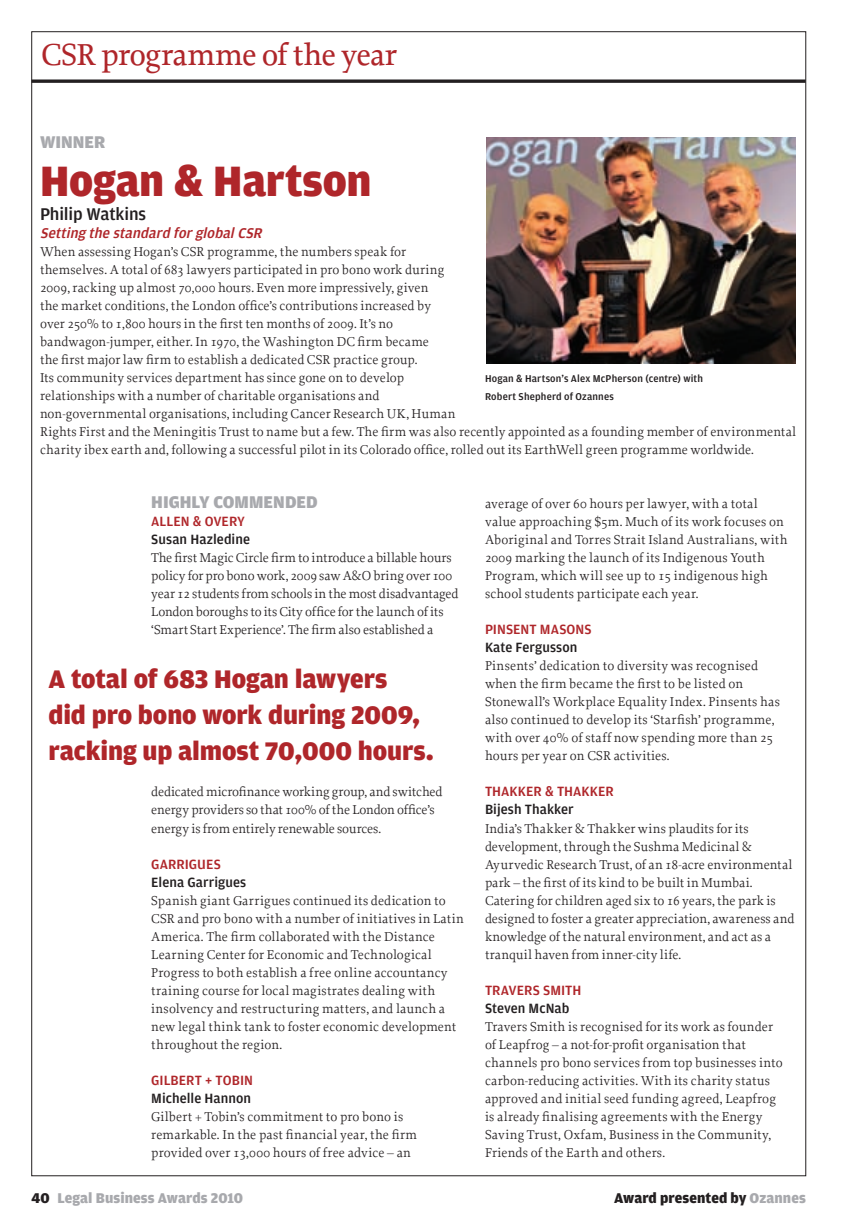
<style>
.page{position:relative;width:846px;height:1216px;background:#fff}
.page>*{position:absolute;margin:0;border:0;box-sizing:border-box;transform-origin:0 0}
.t1{font:900 45px "Amplitude";letter-spacing:-.005em;color:#af262a}
.t2{font:500 31.8px "Proforma";letter-spacing:-.025em;color:#af262a}
.t3{font:900 27px/36px "Amplitude";letter-spacing:-.005em;color:#af262a}
.t4{font:900 18px "Amplitude";letter-spacing:.005em;color:#a8a9ad}
.t5{font:500 18px "Amplitude";letter-spacing:-.01em;color:#231f20}
.t6{font:italic 500 15px "Amplitude";color:#af262a}
.t7{font:900 15px "Amplitude";letter-spacing:.005em;color:#a8a9ad}
.t8{font:900 15px "Amplitude";letter-spacing:.005em;color:#231f20}
.t9{font:500 14.25px "Amplitude";letter-spacing:.005em;color:#231f20}
.t10{font:500 14.25px "Amplitude";letter-spacing:.005em;color:#af262a}
.t11{font:13.5px/18px "Proforma";letter-spacing:.005em;color:#231f20}
.t12{font:500 10.5px/18px "Amplitude";letter-spacing:.015em;color:#231f20}
.s1{color:#231f20}
.s2{color:#a8a9ad}
</style>
<div class="page">
<svg style="left:31px;top:79px;width:774px;height:4px;background:#454243"></svg>
<img style="left:486px;top:137px;width:309px;height:226px">
<h2 class="t2" style="left:41px;top:35px;width:357px">CSR programme of the year</h2>
<h3 class="t4" style="left:40px;top:132px;width:56px">Winner</h3>
<h1 class="t1" style="left:40px;top:156px;width:333px">Hogan &amp; Hartson</h1>
<h3 class="t5" style="left:40px;top:204px;width:108px">Philip Watkins</h3>
<p class="t6" style="left:40px;top:225px;width:227px">Setting the standard forglobalCSR</p>
<p class="t11" style="left:40px;top:242px;width:757px">When assessing Hogan’s CSR programme, the numbers speak for<br>themselves. A total of 683 lawyers participated in pro bono work during<br>2009, racking up almost 70,000 hours. Even more impressively, given<br>the market conditions, the London office’s contributions increased by<br>over 250% to 1,800 hours in the first ten months of 2009. It’s no<br>bandwagon-jumper, either. In 1970, the Washington DC firm became<br>the first major law firm to establish a dedicated CSR practice group.<br>Its community services department has since gone on to develop<br>relationships with a number of charitable organisations and<br>non-governmental organisations, including Cancer Research UK, Human<br>Rights First and the Meningitis Trust to name but a few. The firm was also recently appointed as a founding member of environmental charity ibex earth and, following a successful pilot in its Colorado office, rolled out its EarthWell green programme worldwide.</p>
<h3 class="t4" style="left:151px;top:492px;width:75px">highly comme</h3>
<h3 class="t4" style="left:273px;top:492px;width:24px">nded</h3>
<p class="t10" style="left:151px;top:513px;width:95px">ALLEN &amp; OVERY</p>
<p class="t9" style="left:151px;top:531px;width:100px">Susan Hazledine</p>
<p class="t11" style="left:151px;top:548px;width:309px">The first Magic Circle firm to introduce a billable hours policy for pro bono work, 2009 saw A&amp;O bring over 100 year 12 students from schools in the most disadvantaged London boroughs to its City office for the launch of its ‘Smart Start Experience’. The firm also established a</p>
<p class="t12" style="left:485px;top:370px;width:219px">Hogan &amp; Hartson’s Alex McPherson (centre) with<br>Robert Shepherd of Ozannes</p>
<p class="t11" style="left:485px;top:494px;width:304px">average of over 60 hours per lawyer, with a total value approaching $5m. Much of its work focuses on Aboriginal and Torres Strait Island Australians, with 2009 marking the launch of its Indigenous Youth Program, which will see up to 15 indigenous high school students participate each year.</p>
<p class="t10" style="left:485px;top:621px;width:108px">PINSENT MASONS</p>
<p class="t9" style="left:485px;top:639px;width:94px">Kate Fergusson</p>
<p class="t11" style="left:485px;top:656px;width:296px">Pinsents’ dedication to diversity was recognised when the firm became the first to be listed on Stonewall’s Workplace Equality Index. Pinsents has also continued to develop its ‘Starfish’ programme, with over 40% of staff now spending more than 25 hours per year on CSR activities.</p>
<p class="t10" style="left:485px;top:783px;width:130px">THAKKER &amp; THAKKER</p>
<p class="t9" style="left:485px;top:801px;width:90px">Bijesh Thakker</p>
<p class="t11" style="left:485px;top:818px;width:311px">India’s Thakker &amp; Thakker wins plaudits for its development, through the Sushma Medicinal &amp; Ayurvedic Research Trust, of an 18-acre environmental park – the first of its kind to be built in Mumbai.<br>Catering for children aged six to 16 years, the park is designed to foster a greater appreciation, awareness and knowledge of the natural environment, and act as a tranquil haven from inner-city life.</p>
<p class="t10" style="left:485px;top:981px;width:98px">TRAVERS SMITH</p>
<p class="t9" style="left:485px;top:999px;width:86px">Steven McNab</p>
<p class="t11" style="left:485px;top:1016px;width:299px">Travers Smith is recognised for its work as founder of Leapfrog – a not-for-profit organisation that channels pro bono services from top businesses into carbon-reducing activities. With its charity status approved and initial seed funding agreed, Leapfrog is already finalising agreements with the Energy Saving Trust, Oxfam, Business in the Community, Friends of the Earth and others.</p>
<h3 class="t3" style="left:48px;top:661px;width:387px">A total of 683 Hogan lawyers<br>did pro bono work during 2009, racking up almost 70,000 hours.</h3>
<p class="t11" style="left:151px;top:782px;width:293px">dedicated microfinance working group, and switched energy providers so that 100% of the London office’s energy is from entirely renewable sources.</p>
<p class="t10" style="left:151px;top:855px;width:71px">GARRIGUES</p>
<p class="t9" style="left:151px;top:873px;width:96px">Elena Garrigues</p>
<p class="t11" style="left:151px;top:890px;width:314px">Spanish giant Garrigues continued its dedication to CSR and pro bono with a number of initiatives in Latin America. The firm collaborated with the Distance Learning Center for Economic and Technological Progress to both establish a free online accountancy training course for local magistrates dealing with insolvency and restructuring matters, and launch a new legal think tank to foster economic development throughout the region.</p>
<p class="t10" style="left:151px;top:1071px;width:103px">GILBERT + TOBIN</p>
<p class="t9" style="left:151px;top:1089px;width:101px">Michelle Hannon</p>
<p class="t11" style="left:151px;top:1106px;width:267px">Gilbert + Tobin’s commitment to pro bono is remarkable. In the past financial year, the firm provided over 13,000 hours of free advice – an</p>
<p class="t7" style="left:31px;top:1189px;width:213px"><span class="s1">40</span> Legal Business Awards 2010</p>
<p class="t8" style="left:614px;top:1189px;width:193px">Award presented by <span class="s2">Ozannes</span></p>
</div>
